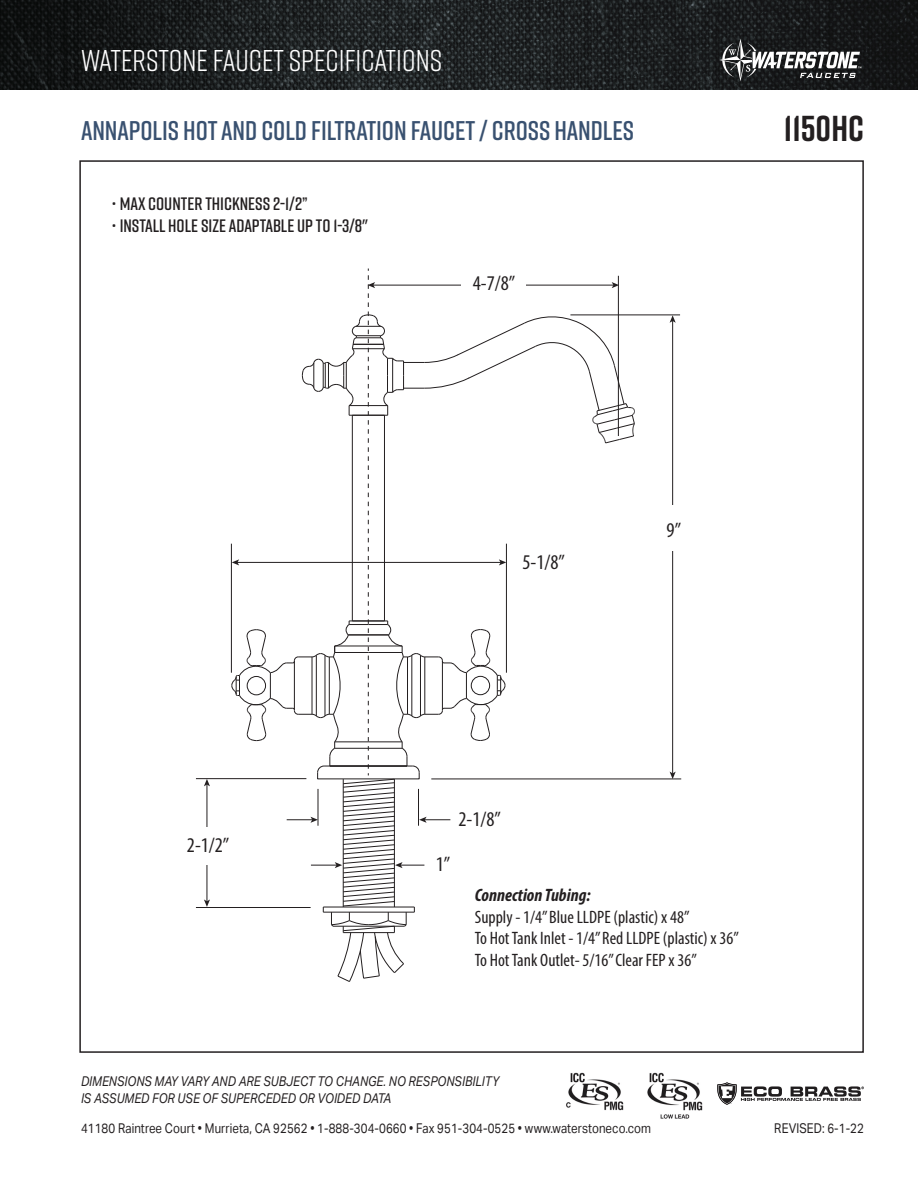
<style>
.page{position:relative;width:918px;height:1188px;background:#fff}
.page>*{position:absolute;margin:0;border:0;box-sizing:border-box;transform-origin:0 0}
.t1{font:700 36px "Rift";color:#231f20}
.t2{font:30px "Rift";color:#fff}
.t3{font:600 27px "Rift";letter-spacing:-.005em;color:#395170}
.t4{font:condensed 21px "Myriad Pro";color:#231f20}
.t5{font:condensed 18px/21.6px "Myriad Pro";color:#231f20}
.t6{font:600 18px "Rift";color:#231f20}
.t7{font:13.5px "Aktiv Grotesk";letter-spacing:.01em;color:#231f20;scale:.85 1}
.t8{font:italic 13.5px/16.2px "Aktiv Grotesk";letter-spacing:.01em;color:#231f20;scale:.85 1}
.s1{font-weight:700;font-style:italic}
</style>
<div class="page">
<img style="left:647px;top:1072px;width:56px;height:47px">
<img style="left:566px;top:1072px;width:58px;height:39px">
<img style="left:0;top:0;width:918px;height:89px">
<svg style="left:719px;top:39px;width:142px;height:42px"></svg>
<svg style="left:717px;top:1082px;width:147px;height:23px"></svg>
<hr style="left:196px;top:778px;width:110px;height:1px;background:#231f20">
<hr style="left:431px;top:779px;width:250px;height:1px;background:#231f20">
<hr style="left:570px;top:315px;width:110px;height:1px;background:#231f20">
<hr style="left:196px;top:907px;width:115px;height:1px;background:#231f20">
<hr style="left:672px;top:321px;width:1px;height:453px;background:#231f20">
<svg style="left:670px;top:315px;width:6px;height:8px"></svg>
<svg style="left:670px;top:772px;width:6px;height:7px"></svg>
<div style="left:661px;top:505px;width:26px;height:45px;background:#fff"></div>
<hr style="left:207px;top:784px;width:1px;height:118px;background:#231f20">
<svg style="left:204px;top:779px;width:6px;height:7px"></svg>
<svg style="left:204px;top:899px;width:6px;height:8px"></svg>
<div style="left:195px;top:827px;width:27px;height:38px;background:#fff"></div>
<svg style="left:231px;top:269px;width:404px;height:713px"></svg>
<h2 class="t2" style="left:81px;top:39px;width:363px">WATERSTONE FAUCET SPECIFICATIONS</h2>
<p class="t3" style="left:81px;top:111px;width:555px">ANNAPOLIS HOT AND COLD FILTRATION FAUCET / CROSS HANDLES</p>
<p class="t1" style="left:784px;top:102px;width:82px">1150HC</p>
<p class="t6" style="left:112px;top:190px;width:198px">• MAX COUNTER THICKNESS 2-1/2”</p>
<p class="t6" style="left:112px;top:213px;width:258px">• INSTALL HOLE SIZE ADAPTABLE UP TO 1-3/8"</p>
<p class="t4" style="left:473px;top:271px;width:44px">4-7/8”</p>
<p class="t4" style="left:523px;top:549px;width:44px">5-1/8”</p>
<p class="t4" style="left:667px;top:517px;width:16px">9”</p>
<p class="t4" style="left:187px;top:832px;width:44px">2-1/2”</p>
<p class="t4" style="left:458px;top:806px;width:44px">2-1/8”</p>
<p class="t4" style="left:436px;top:851px;width:16px">1”</p>
<p class="t5" style="left:475px;top:884px;width:266px"><span class="s1">Connection Tubing:<br></span>Supply - 1/4” Blue LLDPE (plastic) x 48”<br>To Hot Tank Inlet - 1/4” Red LLDPE (plastic) x 36” To Hot Tank Outlet- 5/16” Clear FEP x 36”</p>
<p class="t8" style="left:81px;top:1074px;width:493px">DIMENSIONS MAY VARY AND ARE SUBJECT TO CHANGE. NO RESPONSIBILITY<br>IS ASSUMED FOR USE OF SUPERCEDED OR VOIDED DATA</p>
<p class="t7" style="left:81px;top:1120px;width:672px">41180 Raintree Court • Murrieta, CA 92562 • 1-888-304-0660 • Fax 951-304-0525 • www.waterstoneco.com</p>
<p class="t7" style="left:774px;top:1121px;width:107px">REVISED: 6-1-22</p>
</div>
